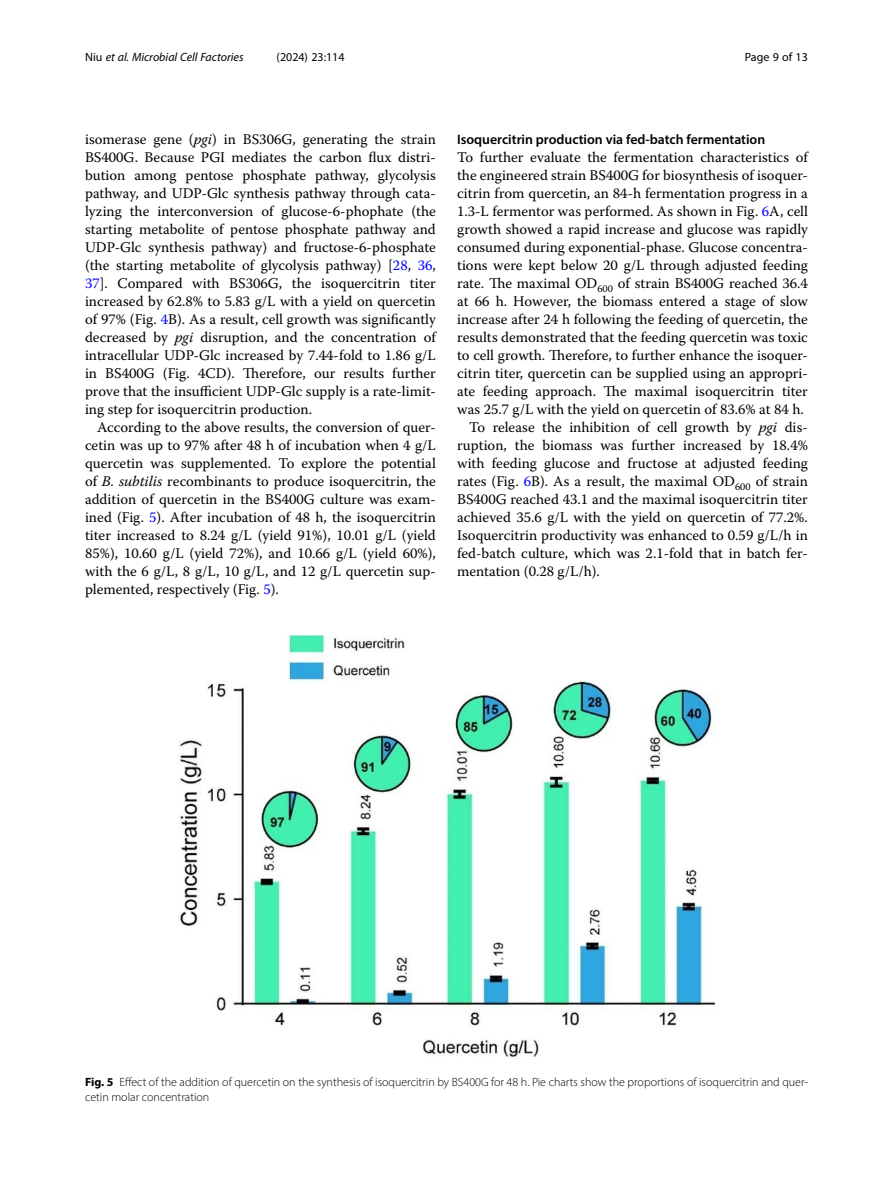
<style>
.page{position:relative;width:893px;height:1191px;background:#fff}
.page>*{position:absolute;margin:0;border:0;box-sizing:border-box;transform-origin:0 0}
.Body_Text_Indent{font:14.7px/18px "Warnock Pro";color:#000;text-align:justify}
.Body_Text{font:14.7px/18px "Warnock Pro";color:#000;text-align:justify}
.Head_2{font:600 13.8px "Myriad Pro";color:#000}
.Figure_Caption{font:300 12px/15px "Myriad Pro";color:#000}
.t1{font:italic 12px "Myriad Pro";color:#000}
.t2{font:12px "Myriad Pro";color:#000}
.s1{font-style:normal}
.s2{font-style:italic}
.s3{color:#00f}
.s4{font-weight:700}
</style>
<div class="page">
<img style="left:180px;top:635px;width:534px;height:422px">
<p class="t1" style="left:85px;top:50px;width:160px"><span class="s1">Niu</span> et al. Microbial Cell Factories</p>
<p class="t2" style="left:277px;top:50px;width:70px">(2024) 23:114</p>
<p class="t2" style="left:745px;top:50px;width:65px">Page 9 of 13</p>
<p class="Body_Text_Indent" style="left:85px;top:130px;width:352px">isomerase gene (<span class="s2">pgi</span>) in BS306G, generating the strain BS400G. Because PGI mediates the carbon flux distri&shy;bution among pentose phosphate pathway, glycolysis pathway, and UDP-Glc synthesis pathway through cata&shy;lyzing the interconversion of glucose-6-phophate (the starting metabolite of pentose phosphate pathway and UDP-Glc synthesis pathway) and fructose-6-phosphate (the starting metabolite of glycolysis pathway) [<span class="s3">28</span>, <span class="s3">36</span>, <span class="s3">37</span>]. Compared with BS306G, the isoquercitrin titer increased by 62.8% to 5.83 g/L with a yield on quercetin of 97% (Fig. <span class="s3">4</span>B). As a result, cell growth was significantly decreased by <span class="s2">pgi</span> disruption, and the concentration of intracellular UDP-Glc increased by 7.44-fold to 1.86 g/L in BS400G (Fig. 4CD). Therefore, our results further prove that the insufficient UDP-Glc supply is a rate-limit&shy;ing step for isoquercitrin production.</p>
<p class="Body_Text_Indent" style="left:85px;top:418px;width:352px;text-indent:12px">According to the above results, the conversion of quer&shy;cetin was up to 97% after 48 h of incubation when 4 g/L quercetin was supplemented. To explore the potential of <span class="s2">B. subtilis</span> recombinants to produce isoquercitrin, the addition of quercetin in the BS400G culture was exam&shy;ined (Fig. <span class="s3">5</span>). After incubation of 48 h, the isoquercitrin titer increased to 8.24 g/L (yield 91%), 10.01 g/L (yield 85%), 10.60 g/L (yield 72%), and 10.66 g/L (yield 60%), with the 6 g/L, 8 g/L, 10 g/L, and 12 g/L quercetin sup&shy;plemented, respectively (Fig. <span class="s3">5</span>).</p>
<p class="Head_2" style="left:457px;top:131px;width:310px">Isoquercitrin production via fed-batch fermentation</p>
<p class="Body_Text" style="left:457px;top:148px;width:352px">To further evaluate the fermentation characteristics of the engineered strain BS400G for biosynthesis of isoquer&shy;citrin from quercetin, an 84-h fermentation progress in a 1.3-L fermentor was performed. As shown in Fig. <span class="s3">6</span>A, cell growth showed a rapid increase and glucose was rapidly consumed during exponential-phase. Glucose concentra&shy;tions were kept below 20 g/L through adjusted feeding rate. The maximal OD<sub>600</sub> of strain BS400G reached 36.4 at 66 h. However, the biomass entered a stage of slow increase after 24 h following the feeding of quercetin, the results demonstrated that the feeding quercetin was toxic to cell growth. Therefore, to further enhance the isoquer&shy;citrin titer, quercetin can be supplied using an appropri&shy;ate feeding approach. The maximal isoquercitrin titer was 25.7 g/L with the yield on quercetin of 83.6% at 84 h.</p>
<p class="Body_Text_Indent" style="left:457px;top:418px;width:352px;text-indent:12px">To release the inhibition of cell growth by <span class="s2">pgi</span> dis&shy;ruption, the biomass was further increased by 18.4% with feeding glucose and fructose at adjusted feeding rates (Fig. <span class="s3">6</span>B). As a result, the maximal OD<sub>600</sub> of strain BS400G reached 43.1 and the maximal isoquercitrin titer achieved 35.6 g/L with the yield on quercetin of 77.2%.<br>Isoquercitrin productivity was enhanced to 0.59 g/L/h in fed-batch culture, which was 2.1-fold that in batch fer&shy;mentation (0.28 g/L/h).</p>
<p class="Figure_Caption" style="left:85px;top:1074px;width:724px"><span class="s4">Fig. 5</span> Effect of the addition of quercetin on the synthesis of isoquercitrin by BS400G for 48 h. Pie charts show the proportions of isoquercitrin and quer&shy;cetin molar concentration</p>
</div>
